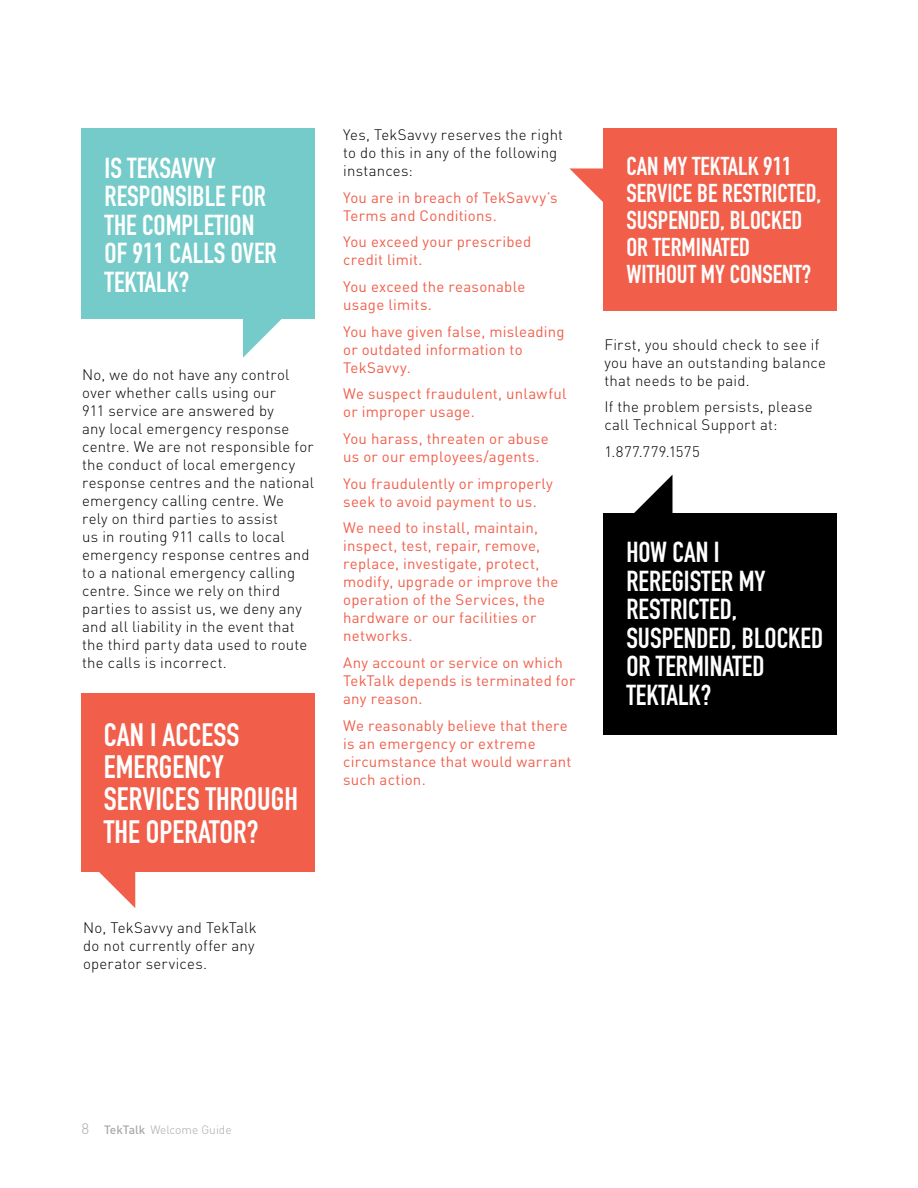
<style>
.page{position:relative;width:918px;height:1188px;background:#fff}
.page>*{position:absolute;margin:0;border:0;box-sizing:border-box;transform-origin:0 0}
.t1{font:31.95px/32.2px "DIN Engschrift";color:#fff}
.t2{font:28.5px/28.5px "DIN Engschrift";color:#fff}
.t3{font:25.5px/27px "DIN Engschrift";color:#fff}
.t4{font:300 15px/18px "DIN";letter-spacing:.015em;color:#000}
.t5{font:15px/18px "DIN";letter-spacing:.015em;color:#f15f4b}
.t6{font:300 12px "DIN";color:#a7a9ac}
.s1{font-size:15px}
.s2{font-weight:500}
</style>
<div class="page">
<div style="left:81px;top:693px;width:233px;height:179px;background:#f15f4b"></div>
<div style="left:603px;top:513px;width:234px;height:222px;background:#000"></div>
<div style="left:81px;top:128px;width:234px;height:191px;background:#74cbc9"></div>
<div style="left:603px;top:128px;width:234px;height:182px;background:#f15f4b"></div>
<svg style="left:99px;top:872px;width:36px;height:36px"></svg>
<svg style="left:634px;top:475px;width:38px;height:38px"></svg>
<svg style="left:243px;top:319px;width:39px;height:39px"></svg>
<svg style="left:569px;top:168px;width:34px;height:34px"></svg>
<h2 class="t2" style="left:105px;top:154px;width:163px">IS TEKSAVVY<br>RESPONSIBLE FOR<br>THE COMPLETIO</h2>
<h2 class="t2" style="left:105px;top:211px;width:174px;text-indent:137px">N<br>OF 911 CALLS OVER<br>TEKTALK?</h2>
<p class="t4" style="left:82px;top:366px;width:233px">No, we do not have any control over whether calls using our<br>911 service are answered by<br>any local emergency response centre. We are not responsible for the conduct of local emergency response centres and the national emergency calling centre. We<br>rely on third parties to assist<br>us in routing 911 calls to local emergency response centres and to a national emergency calling centre. Since we rely on third parties to assist us, we deny any and all liability in the event that the third party data used to route the calls is incorrect.</p>
<h1 class="t1" style="left:104px;top:719px;width:196px">CAN I ACCESS<br>EMERGENCY<br>SERVICES THROUGH<br>THE OPERATOR?</h1>
<p class="t4" style="left:343px;top:126px;width:221px">Yes, TekSavvy reserves the right to do this in any of the following instances:</p>
<p class="t5" style="left:343px;top:188px;width:216px">You are in breach of TekSavvy’s<br>Terms and Conditions.</p>
<p class="t5" style="left:343px;top:233px;width:190px">You exceed your prescribed credit limit.</p>
<p class="t5" style="left:343px;top:277px;width:184px">You exceed the reasonable usage limits.</p>
<p class="t5" style="left:343px;top:322px;width:223px">You have given false, misleading or outdated information to<br>TekSavvy.</p>
<p class="t5" style="left:343px;top:385px;width:225px">We suspect fraudulent, unlawful or improper usage.</p>
<p class="t5" style="left:343px;top:429px;width:207px">You harass, threaten or abuse us or our employees/agents.</p>
<p class="t5" style="left:343px;top:474px;width:211px">You fraudulently or improperly seek to avoid payment to us.</p>
<p class="t5" style="left:343px;top:519px;width:217px">We need to install, maintain, inspect, test, repair, remove, replace, investigate, protect, modify, upgrade or improve the operation of the Services, the hardware or our facilities or networks.</p>
<p class="t5" style="left:343px;top:653px;width:234px">Any account or service on which<br>TekTalk depends is terminated for any reason.</p>
<p class="t5" style="left:343px;top:716px;width:230px">We reasonably believe that there is an emergency or extreme circumstance that would warrant such action.</p>
<h3 class="t3" style="left:626px;top:153px;width:167px">CAN MY TEKTALK 911<br>SERVICE BE RESTRICTED</h3>
<h3 class="t3" style="left:817px;top:180px;width:6px">,</h3>
<h3 class="t3" style="left:626px;top:207px;width:186px">SUSPENDED, BLOCKED<br>OR TERMI NATED<br>WITHOUT MY CONSENT?</h3>
<p class="t4" style="left:604px;top:335px;width:223px">First, you should check to see if you have an outstanding balance that needs to be paid.</p>
<p class="t4" style="left:604px;top:398px;width:210px">If the problem persists, please call Technical Support at:</p>
<p class="t4" style="left:604px;top:442px;width:97px">1.877.779.1575</p>
<h2 class="t2" style="left:626px;top:538px;width:141px">HOW CAN I<br>REREGISTER MY<br>RESTRICTED</h2>
<h2 class="t2" style="left:626px;top:595px;width:186px;text-indent:105px">,<br>SUSPENDED, BLOCKED<br>OR TERMI NATED<br>TEKTALK?</h2>
<p class="t4" style="left:83px;top:918px;width:175px">No, TekSavvy and TekTalk do not currently offer any operator services.</p>
<p class="t6" style="left:82px;top:1122px;width:152px"><span class="s1">8</span> <span class="s2">TekTalk</span> Welcome Guide</p>
</div>
